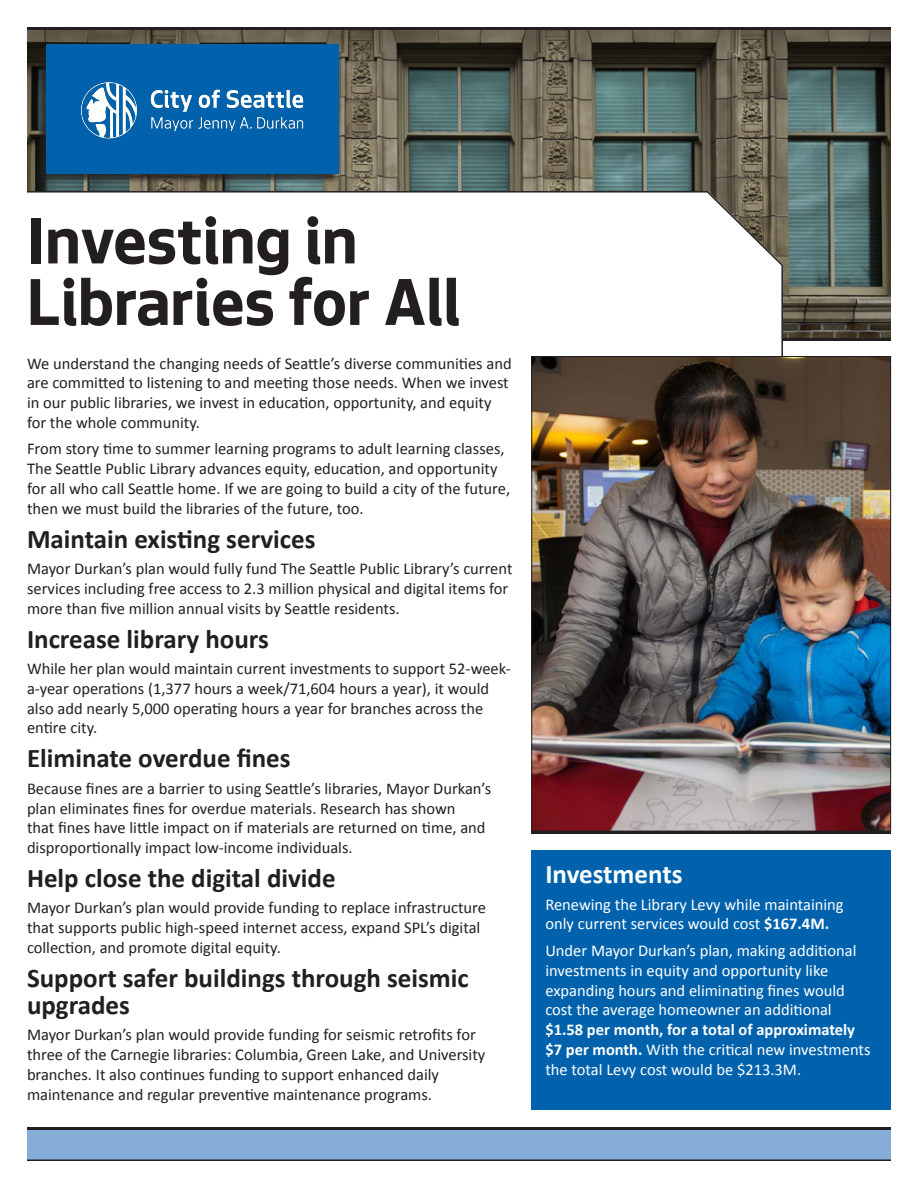
<style>
.page{position:relative;width:918px;height:1188px;background:#fff}
.page>*{position:absolute;margin:0;border:0;box-sizing:border-box;transform-origin:0 0}
.t1{font:700 69px/61.5px "Seattle Text";color:#231f20}
.Subtitle{font:700 27px/27px "Calibri";color:#231f20}
.Subtitle-2{font:700 27px "Calibri";color:#fff}
.Body_Copy{font:16.5px/19.8px "Calibri";color:#231f20}
.Body_Copy-2{font:16.5px/19.8px "Calibri";color:#fff}
.s1{font-weight:700}
</style>
<div class="page">
<div style="left:532px;top:850px;width:359px;height:259px;background:#0062ad"></div>
<img style="left:27px;top:30px;width:864px;height:308px">
<svg style="left:27px;top:190px;width:757px;height:166px"></svg>
<div style="left:27px;top:1128px;width:864px;height:32px;background:#86add8"></div>
<hr style="left:783px;top:338px;width:108px;height:3px;background:#231f20">
<hr style="left:27px;top:27px;width:864px;height:3px;background:#231f20">
<hr style="left:27px;top:1127px;width:864px;height:3px;background:#231f20">
<hr style="left:27px;top:1160px;width:864px;height:1px;background:#231f20">
<img style="left:533px;top:358px;width:356px;height:471px">
<hr style="left:531px;top:831px;width:360px;height:3px;background:#231f20">
<div style="left:37px;top:44px;width:301px;height:139px;background:#231f20;opacity:.75"></div>
<img style="left:46px;top:46px;width:292px;height:128px">
<p class="t1" style="left:27px;top:206px;width:435px">Investing in<br>Libraries for All</p>
<p class="Body_Copy" style="left:27px;top:353px;width:486px">We understand the changing needs of Seattle’s diverse communities and are committed to listening to and meeting those needs. When we invest in our public libraries, we invest in education, opportunity, and equity for the whole community.</p>
<p class="Body_Copy" style="left:27px;top:439px;width:485px">From story time to summer learning programs to adult learning classes, The Seattle Public Library advances equity, education, and opportunity for all who call Seattle home. If we are going to build a city of the future, then we must build the libraries of the future, too.</p>
<p class="Subtitle" style="left:27px;top:525px;width:290px">Maintain existing services</p>
<p class="Body_Copy" style="left:27px;top:559px;width:487px">Mayor Durkan’s plan would fully fund The Seattle Public Library’s current services including free access to 2.3 million physical and digital items for more than five million annual visits by Seattle residents.</p>
<p class="Subtitle" style="left:27px;top:625px;width:243px">Increase library hours</p>
<p class="Body_Copy" style="left:27px;top:659px;width:485px">While her plan would maintain current investments to support 52-week&shy;a-year operations (1,377 hours a week/71,604 hours a year), it would also add nearly 5,000 operating hours a year for branches across the entire city.</p>
<p class="Subtitle" style="left:27px;top:745px;width:265px">Eliminate overdue fines</p>
<p class="Body_Copy" style="left:27px;top:778px;width:466px">Because fines are a barrier to using Seattle’s libraries, Mayor Durkan’s plan eliminates fines for overdue materials. Research has shown<br>that fines have little impact on if materials are returned on time, and disproportionally impact low-income individuals.</p>
<p class="Subtitle" style="left:27px;top:864px;width:310px">Help close the digital divide</p>
<p class="Body_Copy" style="left:27px;top:898px;width:461px">Mayor Durkan’s plan would provide funding to replace infrastructure that supports public high-speed internet access, expand SPL’s digital collection, and promote digital equity.</p>
<p class="Subtitle" style="left:27px;top:964px;width:443px">Support safer buildings through seismic upgrades</p>
<p class="Body_Copy" style="left:27px;top:1025px;width:460px">Mayor Durkan’s plan would provide funding for seismic retrofits for three of the Carnegie libraries: Columbia, Green Lake, and University branches. It also continues funding to support enhanced daily maintenance and regular preventive maintenance programs.</p>
<p class="Subtitle-2" style="left:545px;top:857px;width:139px">Investments</p>
<p class="Body_Copy-2" style="left:545px;top:894px;width:300px">Renewing the Library Levy while maintaining only current services would cost <span class="s1">$167.4M.</span></p>
<p class="Body_Copy-2" style="left:545px;top:941px;width:327px">Under Mayor Durkan’s plan, making additional investments in equity and opportunity like expanding hours and eliminating fines would cost the average homeowner an additional <span class="s1">$1.58 per month, for a total of approximately $7 per month.</span> With the critical new investments the total Levy cost would be $213.3M.</p>
</div>
